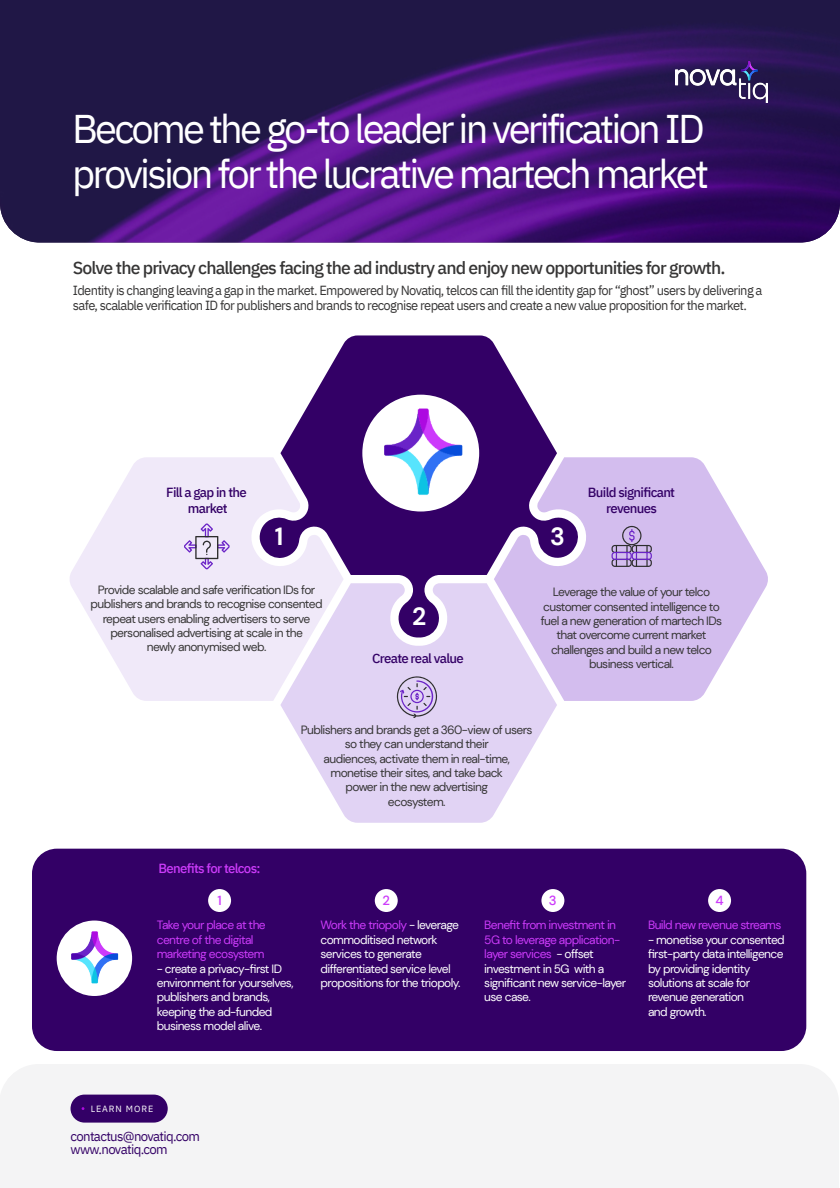
<style>
.page{position:relative;width:840px;height:1188px;background:#fff}
.page>*{position:absolute;margin:0;border:0;box-sizing:border-box;transform-origin:0 0}
.t1{font:40px/44.4px "IBM Plex Sans";letter-spacing:-.07em;color:#fff}
.t2{font:700 24.8px "DM Sans";color:#fff}
.t3{font:500 17.6px "IBM Plex Sans";letter-spacing:-.05em;color:#363535}
.t4{font:13.2px/15.8px "IBM Plex Sans";letter-spacing:-.05em;color:#363535}
.t5{font:500 13.2px/15.8px "IBM Plex Sans";letter-spacing:-.05em;color:#306;text-align:center}
.t6{font:13.2px/13.2px "IBM Plex Sans";letter-spacing:-.05em;color:#306}
.t7{font:500 13.2px "IBM Plex Sans";letter-spacing:-.05em;color:#cc3bfa}
.t8{font:500 13.2px "DM Sans";color:#cc3bfa}
.t9{font:12px/14.4px "DM Sans";letter-spacing:-.05em;color:#363535;text-align:center}
.t10{font:12px/14.4px "DM Sans";letter-spacing:-.05em;color:#fff}
.t11{font:12px/14.4px "DM Sans";letter-spacing:-.05em;color:#cc3bfa}
.t12{font:9px "IBM Plex Sans";letter-spacing:.1em;color:#fff}
.s1{color:#cc3bfa}
</style>
<div class="page">
<div style="left:32px;top:849px;width:774px;height:202px;background:#306;border-radius:25px"></div>
<svg style="left:70px;top:457px;width:210px;height:244px;fill:#f0e9f9"></svg>
<svg style="left:557px;top:457px;width:211px;height:244px;fill:#d3bdee"></svg>
<svg style="left:280px;top:638px;width:277px;height:185px;fill:#e1d3f4"></svg>
<svg style="left:258px;top:335px;width:321px;height:303px"></svg>
<div style="left:57px;top:921px;width:75px;height:75px;background:#fff;border-radius:50%"></div>
<img style="left:71px;top:932px;width:48px;height:52px">
<div style="left:362px;top:395px;width:117px;height:117px;background:#fff;border-radius:50%"></div>
<img style="left:380px;top:409px;width:85px;height:89px">
<svg style="left:184px;top:523px;width:46px;height:46px;background:#d5c8e6"></svg>
<svg style="left:612px;top:526px;width:40px;height:41px;background:#ac94c9"></svg>
<svg style="left:397px;top:676px;width:40px;height:42px;background:#c0aed8"></svg>
<div style="left:708px;top:889px;width:23px;height:23px;background:#fff;border-radius:50%"></div>
<div style="left:208px;top:889px;width:23px;height:23px;background:#fff;border-radius:50%"></div>
<div style="left:375px;top:889px;width:23px;height:23px;background:#fff;border-radius:50%"></div>
<div style="left:541px;top:889px;width:23px;height:23px;background:#fff;border-radius:50%"></div>
<img style="left:0;top:0;width:840px;height:243px">
<img style="left:676px;top:62px;width:92px;height:40px">
<div style="left:0;top:1064px;width:839px;height:124px;background:#f4f4f5"></div>
<div style="left:71px;top:1095px;width:97px;height:28px;background:#306;border-radius:14px"></div>
<h1 class="t1" style="left:72px;top:104px;width:639px">Become the go-to leader in verification ID provision for the lucrative martech market</h1>
<h3 class="t3" style="left:73px;top:254px;width:654px">Solve the privacy challenges facing the ad industry and enjoy new opportunities for growth.</h3>
<p class="t4" style="left:73px;top:281px;width:691px">Identity is changing leaving a gap in the market. Empowered by Novatiq, telcos can fill the identity gap for “ghost” users by delivering a safe, scalable verification ID for publishers and brands to recognise repeat users and create a new value proposition for the market.</p>
<p class="t5" style="left:166px;top:483px;width:82px">Fill a gap in the market</p>
<p class="t5" style="left:588px;top:483px;width:89px">Build significant revenues</p>
<h2 class="t2" style="left:275px;top:520px;width:10px">1</h2>
<p class="t9" style="left:91px;top:582px;width:234px">Provide scalable and safe verification IDs for publishers and brands to recognise consented repeat users enabling advertisers to serve personalised advertising at scale in the<br>newly anonymised web.</p>
<h2 class="t2" style="left:412px;top:600px;width:16px">2</h2>
<p class="t5" style="left:372px;top:650px;width:93px">Create real value</p>
<h2 class="t2" style="left:550px;top:520px;width:16px">3</h2>
<p class="t9" style="left:541px;top:585px;width:183px">Leverage the value of your telco customer consented intelligence to fuel a new generation of martech IDs that overcome current market challenges and build a new telco business vertical.</p>
<p class="t7" style="left:158px;top:858px;width:104px">Benefits for telcos:</p>
<p class="t9" style="left:301px;top:722px;width:233px">Publishers and brands get a 360-view of users so they can understand their<br>audiences, activate them in real-time, monetise their sites, and take back<br>power in the new advertising<br>ecosystem.</p>
<p class="t8" style="left:217px;top:892px;width:6px">1</p>
<p class="t8" style="left:382px;top:892px;width:9px">2</p>
<p class="t8" style="left:549px;top:892px;width:9px">3</p>
<p class="t8" style="left:715px;top:892px;width:10px">4</p>
<p class="t11" style="left:157px;top:918px;width:110px">Take your place at the centre of the digital marketing ecosystem</p>
<p class="t10" style="left:157px;top:961px;width:138px">- create a privacy-first ID environment for yourselves, publishers and brands, keeping the ad-funded business model alive.</p>
<p class="t10" style="left:321px;top:918px;width:141px"><span class="s1">Work the triopoly</span> - leverage commoditised network services to generate differentiated service level propositions for the triopoly.</p>
<p class="t10" style="left:484px;top:918px;width:143px"><span class="s1">Benefit from investment in<br>5G to leverage application&shy;layer services</span> - offset investment in 5G with a significant new service-layer use case.</p>
<p class="t11" style="left:648px;top:918px;width:135px">Build new revenue streams</p>
<p class="t10" style="left:648px;top:932px;width:138px">- monetise your consented first-party data intelligence by providing identity solutions at scale for revenue generation<br>and growth.</p>
<p class="t12" style="left:91px;top:1102px;width:64px">LEARN MORE</p>
<p class="t6" style="left:71px;top:1129px;width:131px">contactus@novatiq.com www.novatiq.com</p>
</div>
